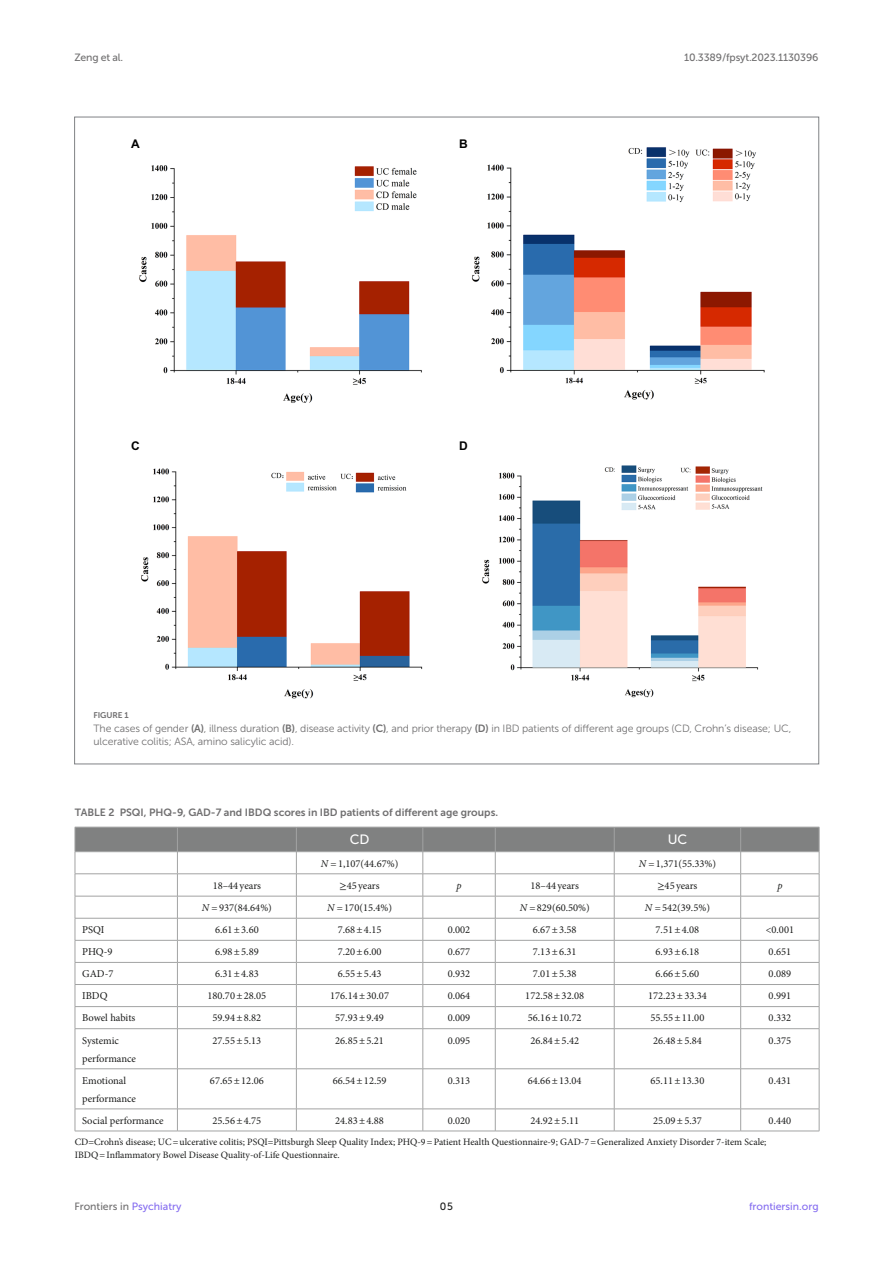
<style>
.page{position:relative;width:893px;height:1263px;background:#fff}
.page>*{position:absolute;margin:0;border:0;box-sizing:border-box;transform-origin:0 0}
.TB_CH{font:13.5px "Museo Sans 500";color:#fff}
.t1{font:700 12px "Arial";color:#000}
.TB_TX{font:10.5px/18px "Minion Pro";color:#1b1c1b}
.FIG_LEG{font:10.5px/13.5px "Museo Sans 300";letter-spacing:-.01em;color:#706f70}
.TT{font:10.5px "Museo Sans 700";color:#706f70}
.t2{font:10.5px "Museo Sans 500";letter-spacing:-.015em;color:#706f70}
.t3{font:10.5px "Museo Sans 500";color:#856df0}
.t4{font:10.5px "Museo Sans 500";color:#1b1c1b}
.TB_TX-2{font:italic 10.5px "Minion Pro";color:#1b1c1b}
.TFN{font:9.75px/13.5px "Minion Pro";color:#1b1c1b}
.FIG_HD{font:8.25px "Museo Sans 700";letter-spacing:-.01em;color:#706f70}
.s1{font-family:"Museo Sans 700"}
.s2{font-style:italic}
.s3{font-family:"STIX General"}
.s4{color:#856df0}
</style>
<div class="page">
<img style="left:139px;top:147px;width:626px;height:552px">
<hr style="left:614px;top:1028px;width:127px;height:1px;background:#a2a3a3">
<hr style="left:614px;top:1068px;width:127px;height:1px;background:#a2a3a3">
<hr style="left:614px;top:1108px;width:127px;height:1px;background:#a2a3a3">
<hr style="left:614px;top:1131px;width:127px;height:1px;background:#a2a3a3">
<hr style="left:495px;top:1028px;width:119px;height:1px;background:#a2a3a3">
<hr style="left:614px;top:1029px;width:1px;height:39px;background:#a2a3a3">
<hr style="left:495px;top:1068px;width:119px;height:1px;background:#a2a3a3">
<hr style="left:614px;top:1069px;width:1px;height:40px;background:#a2a3a3">
<hr style="left:495px;top:1108px;width:119px;height:1px;background:#a2a3a3">
<svg style="left:614px;top:1109px;width:1px;height:22px"></svg>
<hr style="left:495px;top:1131px;width:119px;height:1px;background:#a2a3a3">
<hr style="left:423px;top:1028px;width:72px;height:1px;background:#a2a3a3">
<hr style="left:495px;top:1029px;width:1px;height:39px;background:#a2a3a3">
<hr style="left:423px;top:1068px;width:72px;height:1px;background:#a2a3a3">
<hr style="left:495px;top:1069px;width:1px;height:40px;background:#a2a3a3">
<hr style="left:423px;top:1108px;width:72px;height:1px;background:#a2a3a3">
<svg style="left:495px;top:1109px;width:1px;height:22px"></svg>
<hr style="left:423px;top:1131px;width:72px;height:1px;background:#a2a3a3">
<hr style="left:296px;top:1028px;width:127px;height:1px;background:#a2a3a3">
<hr style="left:423px;top:1029px;width:1px;height:39px;background:#a2a3a3">
<hr style="left:296px;top:1068px;width:127px;height:1px;background:#a2a3a3">
<hr style="left:423px;top:1069px;width:1px;height:40px;background:#a2a3a3">
<hr style="left:296px;top:1108px;width:127px;height:1px;background:#a2a3a3">
<svg style="left:423px;top:1109px;width:1px;height:22px"></svg>
<hr style="left:296px;top:1131px;width:127px;height:1px;background:#a2a3a3">
<hr style="left:177px;top:1028px;width:119px;height:1px;background:#a2a3a3">
<hr style="left:296px;top:1029px;width:1px;height:39px;background:#a2a3a3">
<hr style="left:177px;top:1068px;width:119px;height:1px;background:#a2a3a3">
<hr style="left:296px;top:1069px;width:1px;height:40px;background:#a2a3a3">
<hr style="left:177px;top:1108px;width:119px;height:1px;background:#a2a3a3">
<svg style="left:296px;top:1109px;width:1px;height:22px"></svg>
<hr style="left:177px;top:1131px;width:119px;height:1px;background:#a2a3a3">
<hr style="left:741px;top:1028px;width:78px;height:1px;background:#a2a3a3">
<hr style="left:740px;top:1029px;width:1px;height:39px;background:#a2a3a3">
<hr style="left:819px;top:1029px;width:1px;height:39px;background:#a2a3a3">
<hr style="left:741px;top:1068px;width:78px;height:1px;background:#a2a3a3">
<hr style="left:740px;top:1069px;width:1px;height:40px;background:#a2a3a3">
<hr style="left:819px;top:1069px;width:1px;height:40px;background:#a2a3a3">
<hr style="left:741px;top:1108px;width:78px;height:1px;background:#a2a3a3">
<svg style="left:740px;top:1109px;width:1px;height:22px"></svg>
<svg style="left:819px;top:1109px;width:1px;height:22px"></svg>
<hr style="left:741px;top:1131px;width:78px;height:1px;background:#a2a3a3">
<hr style="left:75px;top:1028px;width:102px;height:1px;background:#a2a3a3">
<hr style="left:75px;top:1029px;width:1px;height:39px;background:#a2a3a3">
<hr style="left:177px;top:1029px;width:1px;height:39px;background:#a2a3a3">
<hr style="left:75px;top:1068px;width:102px;height:1px;background:#a2a3a3">
<hr style="left:75px;top:1069px;width:1px;height:40px;background:#a2a3a3">
<hr style="left:177px;top:1069px;width:1px;height:40px;background:#a2a3a3">
<hr style="left:75px;top:1108px;width:102px;height:1px;background:#a2a3a3">
<svg style="left:75px;top:1109px;width:1px;height:22px"></svg>
<svg style="left:177px;top:1109px;width:1px;height:22px"></svg>
<hr style="left:75px;top:1131px;width:102px;height:1px;background:#a2a3a3">
<svg style="left:75px;top:827px;width:745px;height:201px"></svg>
<hr style="left:75px;top:873px;width:102px;height:1px;background:#a2a3a3">
<p class="t2" style="left:74px;top:51px;width:50px">Zeng et al.</p>
<p class="t2" style="left:684px;top:51px;width:136px">10.3389/fpsyt.2023.1130396</p>
<p class="t1" style="left:131px;top:135px;width:10px">A</p>
<p class="t1" style="left:459px;top:135px;width:10px">B</p>
<p class="t1" style="left:131px;top:437px;width:10px">C</p>
<p class="t1" style="left:459px;top:437px;width:10px">D</p>
<p class="FIG_HD" style="left:94px;top:710px;width:37px">FIGURE 1</p>
<p class="FIG_LEG" style="left:94px;top:721px;width:699px">The cases of gender <span class="s1">(A)</span>, illness duration <span class="s1">(B)</span>, disease activity <span class="s1">(C)</span>, and prior therapy <span class="s1">(D)</span> in IBD patients of different age groups (CD, Crohn’s disease; UC, ulcerative colitis; ASA, amino salicylic acid).</p>
<p class="TT" style="left:75px;top:807px;width:425px">TABLE 2 PSQI, PHQ-9, GAD-7 and IBDQ scores in IBD patients of different age groups.</p>
<p class="TB_CH" style="left:350px;top:832px;width:21px">CD</p>
<p class="TB_CH" style="left:668px;top:832px;width:21px">UC</p>
<p class="TB_TX" style="left:321px;top:854px;width:79px"><span class="s2">N</span> =1,107(44.67%)</p>
<p class="TB_TX" style="left:639px;top:854px;width:79px"><span class="s2">N</span> =1,371(55.33%)</p>
<p class="TB_TX" style="left:213px;top:876px;width:50px">18–44 years</p>
<p class="TB_TX" style="left:340px;top:876px;width:42px"><span class="s3">≥</span>45 years</p>
<p class="TB_TX-2" style="left:456px;top:878px;width:7px">p</p>
<p class="TB_TX" style="left:531px;top:876px;width:50px">18–44 years</p>
<p class="TB_TX" style="left:657px;top:876px;width:42px"><span class="s3">≥</span>45 years</p>
<p class="TB_TX-2" style="left:777px;top:878px;width:7px">p</p>
<p class="TB_TX" style="left:202px;top:899px;width:72px"><span class="s2">N</span> =937(84.64%)</p>
<p class="TB_TX" style="left:327px;top:899px;width:67px"><span class="s2">N</span> =170(15.4%)</p>
<p class="TB_TX" style="left:520px;top:899px;width:72px"><span class="s2">N</span> =829(60.50%)</p>
<p class="TB_TX" style="left:645px;top:899px;width:67px"><span class="s2">N</span> =542(39.5%)</p>
<p class="TB_TX" style="left:82px;top:921px;width:24px">PSQI</p>
<p class="TB_TX" style="left:215px;top:921px;width:45px">6.61±3.60</p>
<p class="TB_TX" style="left:338px;top:921px;width:45px">7.68±4.15</p>
<p class="TB_TX" style="left:448px;top:921px;width:24px">0.002</p>
<p class="TB_TX" style="left:533px;top:921px;width:45px">6.67±3.58</p>
<p class="TB_TX" style="left:656px;top:921px;width:45px">7.51±4.08</p>
<p class="TB_TX" style="left:766px;top:921px;width:30px">&lt;0.001</p>
<p class="TB_TX" style="left:82px;top:943px;width:32px">PHQ-9</p>
<p class="TB_TX" style="left:215px;top:943px;width:45px">6.98±5.89</p>
<p class="TB_TX" style="left:338px;top:943px;width:45px">7.20±6.00</p>
<p class="TB_TX" style="left:448px;top:943px;width:24px">0.677</p>
<p class="TB_TX" style="left:533px;top:943px;width:45px">7.13±6.31</p>
<p class="TB_TX" style="left:656px;top:943px;width:45px">6.93±6.18</p>
<p class="TB_TX" style="left:769px;top:943px;width:24px">0.651</p>
<p class="TB_TX" style="left:82px;top:965px;width:33px">GAD-7</p>
<p class="TB_TX" style="left:215px;top:965px;width:45px">6.31±4.83</p>
<p class="TB_TX" style="left:338px;top:965px;width:45px">6.55±5.43</p>
<p class="TB_TX" style="left:448px;top:965px;width:24px">0.932</p>
<p class="TB_TX" style="left:533px;top:965px;width:45px">7.01±5.38</p>
<p class="TB_TX" style="left:656px;top:965px;width:45px">6.66±5.60</p>
<p class="TB_TX" style="left:769px;top:965px;width:24px">0.089</p>
<p class="TB_TX" style="left:82px;top:987px;width:27px">IBDQ</p>
<p class="TB_TX" style="left:207px;top:987px;width:60px">180.70±28.05</p>
<p class="TB_TX" style="left:330px;top:987px;width:60px">176.14±30.07</p>
<p class="TB_TX" style="left:448px;top:987px;width:24px">0.064</p>
<p class="TB_TX" style="left:525px;top:987px;width:60px">172.58±32.08</p>
<p class="TB_TX" style="left:648px;top:987px;width:60px">172.23±33.34</p>
<p class="TB_TX" style="left:769px;top:987px;width:24px">0.991</p>
<p class="TB_TX" style="left:82px;top:1009px;width:55px">Bowel habits</p>
<p class="TB_TX" style="left:212px;top:1009px;width:50px">59.94±8.82</p>
<p class="TB_TX" style="left:335px;top:1009px;width:50px">57.93±9.49</p>
<p class="TB_TX" style="left:448px;top:1009px;width:24px">0.009</p>
<p class="TB_TX" style="left:528px;top:1009px;width:55px">56.16±10.72</p>
<p class="TB_TX" style="left:650px;top:1009px;width:55px">55.55±11.00</p>
<p class="TB_TX" style="left:769px;top:1009px;width:24px">0.332</p>
<p class="TB_TX" style="left:82px;top:1031px;width:55px">Systemic performance</p>
<p class="TB_TX" style="left:212px;top:1031px;width:50px">27.55±5.13</p>
<p class="TB_TX" style="left:335px;top:1031px;width:50px">26.85±5.21</p>
<p class="TB_TX" style="left:448px;top:1031px;width:24px">0.095</p>
<p class="TB_TX" style="left:530px;top:1031px;width:50px">26.84±5.42</p>
<p class="TB_TX" style="left:653px;top:1031px;width:50px">26.48±5.84</p>
<p class="TB_TX" style="left:769px;top:1031px;width:24px">0.375</p>
<p class="TB_TX" style="left:82px;top:1071px;width:55px">Emotional performance</p>
<p class="TB_TX" style="left:210px;top:1071px;width:55px">67.65±12.06</p>
<p class="TB_TX" style="left:333px;top:1071px;width:55px">66.54±12.59</p>
<p class="TB_TX" style="left:448px;top:1071px;width:24px">0.313</p>
<p class="TB_TX" style="left:528px;top:1071px;width:55px">64.66±13.04</p>
<p class="TB_TX" style="left:650px;top:1071px;width:55px">65.11±13.30</p>
<p class="TB_TX" style="left:769px;top:1071px;width:24px">0.431</p>
<p class="TB_TX" style="left:82px;top:1111px;width:83px">Social performance</p>
<p class="TB_TX" style="left:212px;top:1111px;width:50px">25.56±4.75</p>
<p class="TB_TX" style="left:335px;top:1111px;width:50px">24.83±4.88</p>
<p class="TB_TX" style="left:448px;top:1111px;width:24px">0.020</p>
<p class="TB_TX" style="left:530px;top:1111px;width:50px">24.92±5.11</p>
<p class="TB_TX" style="left:653px;top:1111px;width:50px">25.09±5.37</p>
<p class="TB_TX" style="left:769px;top:1111px;width:24px">0.440</p>
<p class="TFN" style="left:75px;top:1135px;width:693px">CD=Crohn’s disease; UC=ulcerative colitis; PSQI=Pittsburgh Sleep Quality Index; PHQ-9=Patient Health Questionnaire-9; GAD-7=Generalized Anxiety Disorder 7-item Scale;<br>IBDQ=Inflammatory Bowel Disease Quality-of-Life Questionnaire.</p>
<p class="t2" style="left:74px;top:1200px;width:109px">Frontiers in <span class="s4">Psychiatry</span></p>
<p class="t4" style="left:440px;top:1200px;width:14px">05</p>
<p class="t3" style="left:749px;top:1200px;width:71px">frontiersin.org</p>
</div>
